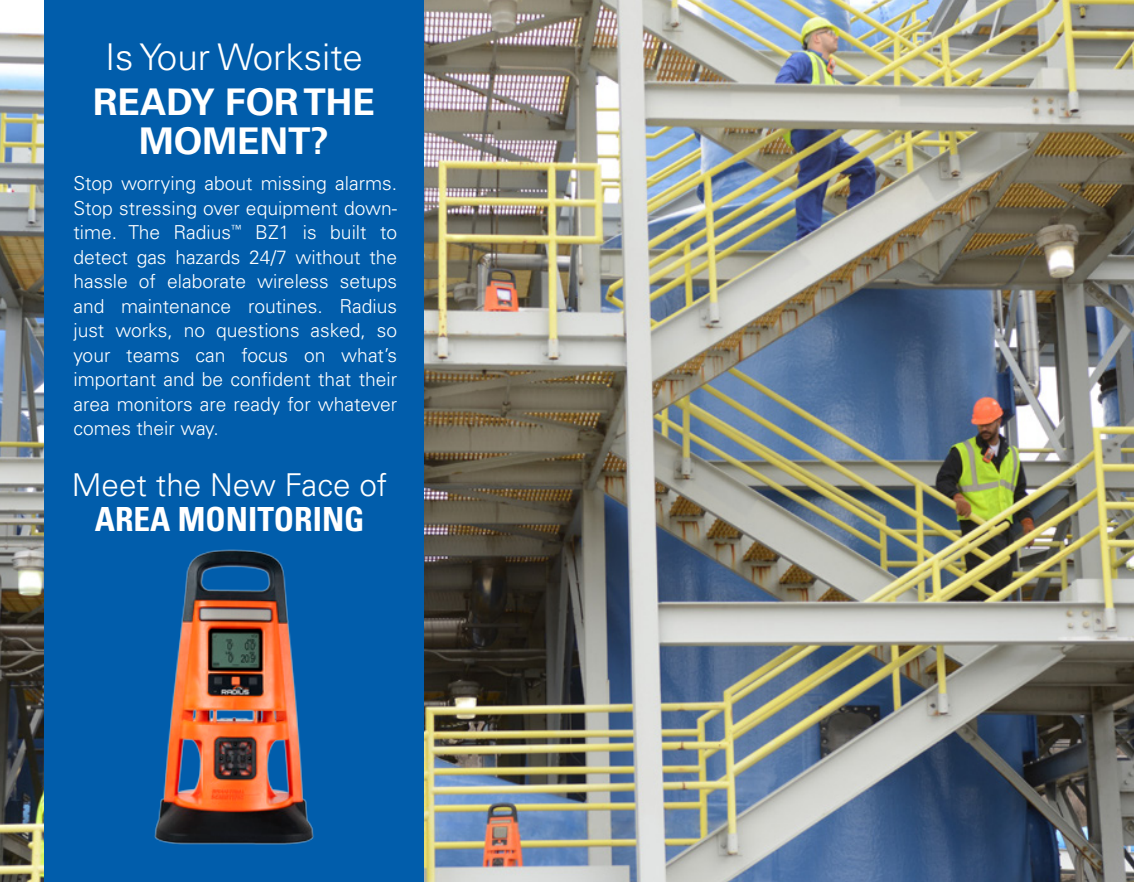
<style>
.page{position:relative;width:1134px;height:882px;background:#fff}
.page>*{position:absolute;margin:0;border:0;box-sizing:border-box;transform-origin:0 0}
.t1{font:700 36.75px/38.5px "Univers LT Std";color:#fff;text-align:center}
.t2{font:300 36.75px "Univers LT Std";color:#fff}
.t3{font:700 condensed 33.25px "Univers LT Std";color:#fff}
.t4{font:300 31.5px "Univers LT Std";color:#fff}
.t5{font:300 19.25px/24.5px "Univers LT Std";color:#fff;text-align:justify}
</style>
<div class="page">
<img style="left:0;top:0;width:1134px;height:882px">
<div style="left:44px;top:0;width:380px;height:882px;background:#015dab"></div>
<img style="left:154px;top:549px;width:160px;height:296px">
<p class="t2" style="left:105px;top:34px;width:259px">Is Your Worksite</p>
<p class="t1" style="left:93px;top:83px;width:283px">READY FOR THE<br>MOMENT?</p>
<p class="t5" style="left:73px;top:171px;width:325px">Stop worrying about missing alarms.<br>Stop stressing over equipment down&shy;time. The Radius<sup>™</sup> BZ1 is built to detect gas hazards 24/7 without the hassle of elaborate wireless setups and maintenance routines. Radius just works, no questions asked, so your teams can focus on what’s important and be confident that their area monitors are ready for whatever comes their way.</p>
<p class="t4" style="left:72px;top:466px;width:317px">Meet the New Face of</p>
<p class="t3" style="left:95px;top:499px;width:271px">AREA MONITORING</p>
</div>
